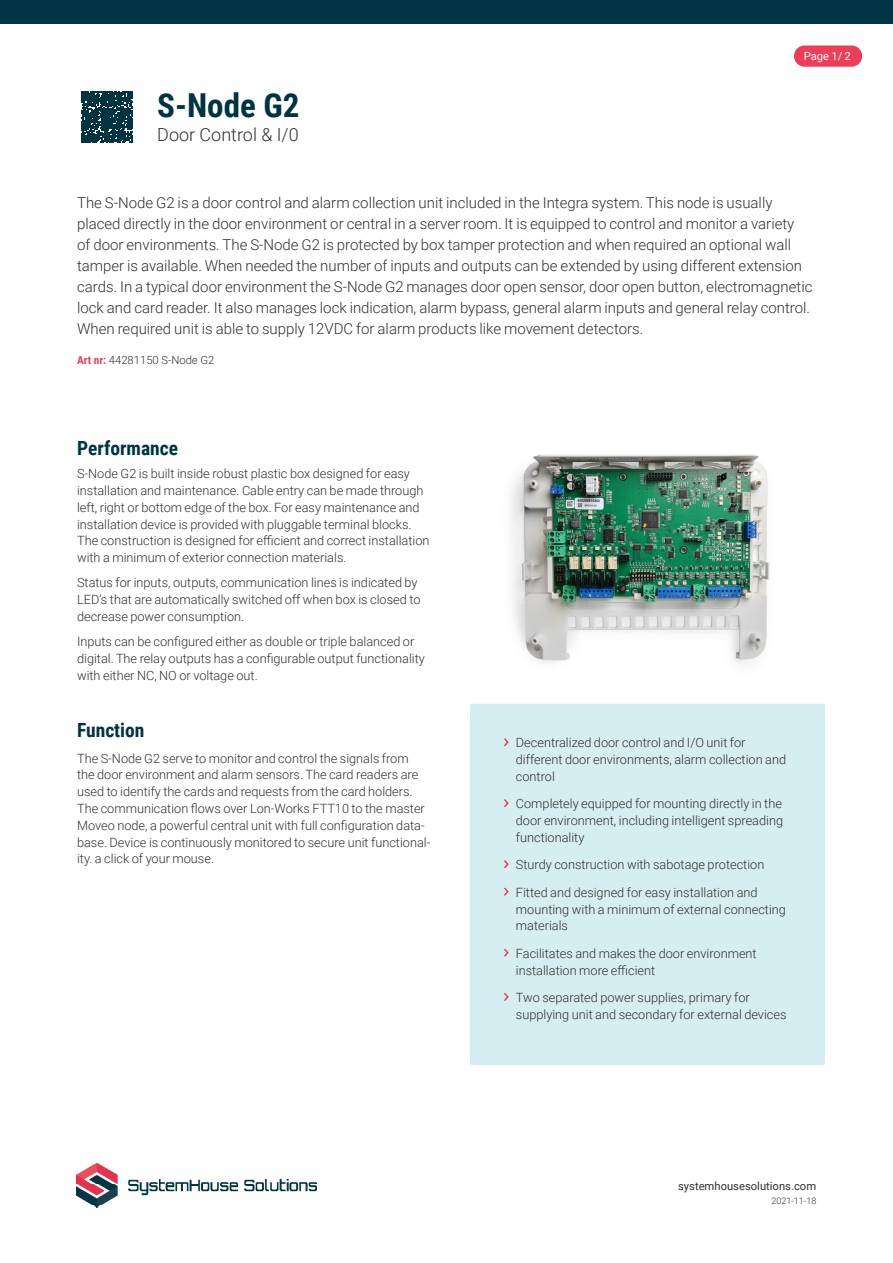
<style>
.page{position:relative;width:893px;height:1263px;background:#fff}
.page>*{position:absolute;margin:0;border:0;box-sizing:border-box;transform-origin:0 0}
.t1{font:700 33px "Roboto Condensed";color:#003443}
.SHS_-_Mellanrubrik{font:700 19.5px "Roboto Condensed";color:#003443}
.SHS_-_Brödtext{font:700 19.5px "Roboto Condensed";color:#003443}
.t2{font:300 18px "Roboto";color:#312f30}
.SHS_-_Ingress{font:300 15px/21px "Roboto";color:#312f30}
.SHS_-_Brödtext-2{font:300 12.75px/16.8px "Roboto";color:#312f30}
.SHS_-_Punktlista{font:300 12.75px/16.8px "Roboto";color:#312f30}
.t3{font:11.25px "Roboto";color:#312f30}
.t4{font:300 11.25px "Roboto";color:#312f30}
.SHS_-_Brödtext-3{font:11.25px "Roboto";color:#fff}
.SHS_-_Punktlista-2{font:300 9px "Roboto";color:#312f30}
.s1{font-family:"Roboto Condensed";font-weight:700;color:#ee3d56}
</style>
<div class="page">
<div style="left:0;top:0;width:893px;height:24px;background:#003443"></div>
<img style="left:77px;top:1163px;width:240px;height:44px">
<div style="left:794px;top:45px;width:68px;height:22px;background:#ee3d56;border-radius:11px"></div>
<img style="left:510px;top:454px;width:260px;height:210px">
<div style="left:470px;top:704px;width:355px;height:361px;background:#d5eef1;border-radius:2px"></div>
<svg style="left:504px;top:738px;width:5px;height:8px"></svg>
<svg style="left:504px;top:799px;width:5px;height:9px"></svg>
<svg style="left:504px;top:860px;width:5px;height:9px"></svg>
<svg style="left:504px;top:887px;width:5px;height:9px"></svg>
<svg style="left:504px;top:948px;width:5px;height:9px"></svg>
<svg style="left:504px;top:993px;width:5px;height:8px"></svg>
<svg style="left:81px;top:91px;width:51px;height:52px;background:#1a4856"></svg>
<p class="t1" style="left:157px;top:83px;width:144px">S-Node G2</p>
<p class="t2" style="left:157px;top:122px;width:143px">Door Control &amp; I/0</p>
<p class="SHS_-_Brödtext-3" style="left:804px;top:48px;width:49px">Page 1/ 2</p>
<p class="SHS_-_Ingress" style="left:77px;top:192px;width:737px">The S-Node G2 is a door control and alarm collection unit included in the Integra system. This node is usually placed directly in the door environment or central in a server room. It is equipped to control and monitor a variety<br>of door environments. The S-Node G2 is protected by box tamper protection and when required an optional wall tamper is available. When needed the number of inputs and outputs can be extended by using different extension cards. In a typical door environment the S-Node G2 manages door open sensor, door open button, electromagnetic lock and card reader. It also manages lock indication, alarm bypass, general alarm inputs and general relay control.<br>When required unit is able to supply 12VDC for alarm products like movement detectors.</p>
<p class="t4" style="left:77px;top:353px;width:139px"><span class="s1">Art nr:</span> 44281150 S-Node G2</p>
<p class="SHS_-_Mellanrubrik" style="left:77px;top:434px;width:103px">Performance</p>
<p class="SHS_-_Brödtext-2" style="left:77px;top:465px;width:354px">S-Node G2 is built inside robust plastic box designed for easy installation and maintenance. Cable entry can be made through left, right or bottom edge of the box. For easy maintenance and installation device is provided with pluggable terminal blocks.<br>The construction is designed for efficient and correct installation with a minimum of exterior connection materials.</p>
<p class="SHS_-_Brödtext-2" style="left:77px;top:574px;width:345px">Status for inputs, outputs, communication lines is indicated by<br>LED’s that are automatically switched off when box is closed to decrease power consumption.</p>
<p class="SHS_-_Brödtext-2" style="left:77px;top:633px;width:349px">Inputs can be configured either as double or triple balanced or digital. The relay outputs has a configurable output functionality with either NC, NO or voltage out.</p>
<p class="SHS_-_Brödtext" style="left:77px;top:717px;width:69px">Function</p>
<p class="SHS_-_Brödtext-2" style="left:77px;top:749px;width:355px">The S-Node G2 serve to monitor and control the signals from<br>the door environment and alarm sensors. The card readers are used to identify the cards and requests from the card holders.<br>The communication flows over Lon-Works FTT10 to the master Moveo node, a powerful central unit with full configuration data&shy;base. Device is continuously monitored to secure unit functional&shy;ity. a click of your mouse.</p>
<p class="SHS_-_Punktlista" style="left:516px;top:734px;width:272px">Decentralized door control and I/O unit for different door environments, alarm collection and control</p>
<p class="SHS_-_Punktlista" style="left:516px;top:795px;width:269px;text-align:justify">Completely equipped for mounting directly in the door environment, including intelligent spreading functionality</p>
<p class="SHS_-_Punktlista" style="left:516px;top:856px;width:250px">Sturdy construction with sabotage protection</p>
<p class="SHS_-_Punktlista" style="left:516px;top:883px;width:272px">Fitted and designed for easy installation and mounting with a minimum of external connecting materials</p>
<p class="SHS_-_Punktlista" style="left:516px;top:944px;width:242px">Facilitates and makes the door environment installation more efficient</p>
<p class="SHS_-_Punktlista" style="left:516px;top:989px;width:272px">Two separated power supplies, primary for supplying unit and secondary for external devices</p>
<p class="t3" style="left:678px;top:1177px;width:140px">systemhousesolutions.com</p>
<p class="SHS_-_Punktlista-2" style="left:771px;top:1194px;width:47px">2021-11-18</p>
</div>
